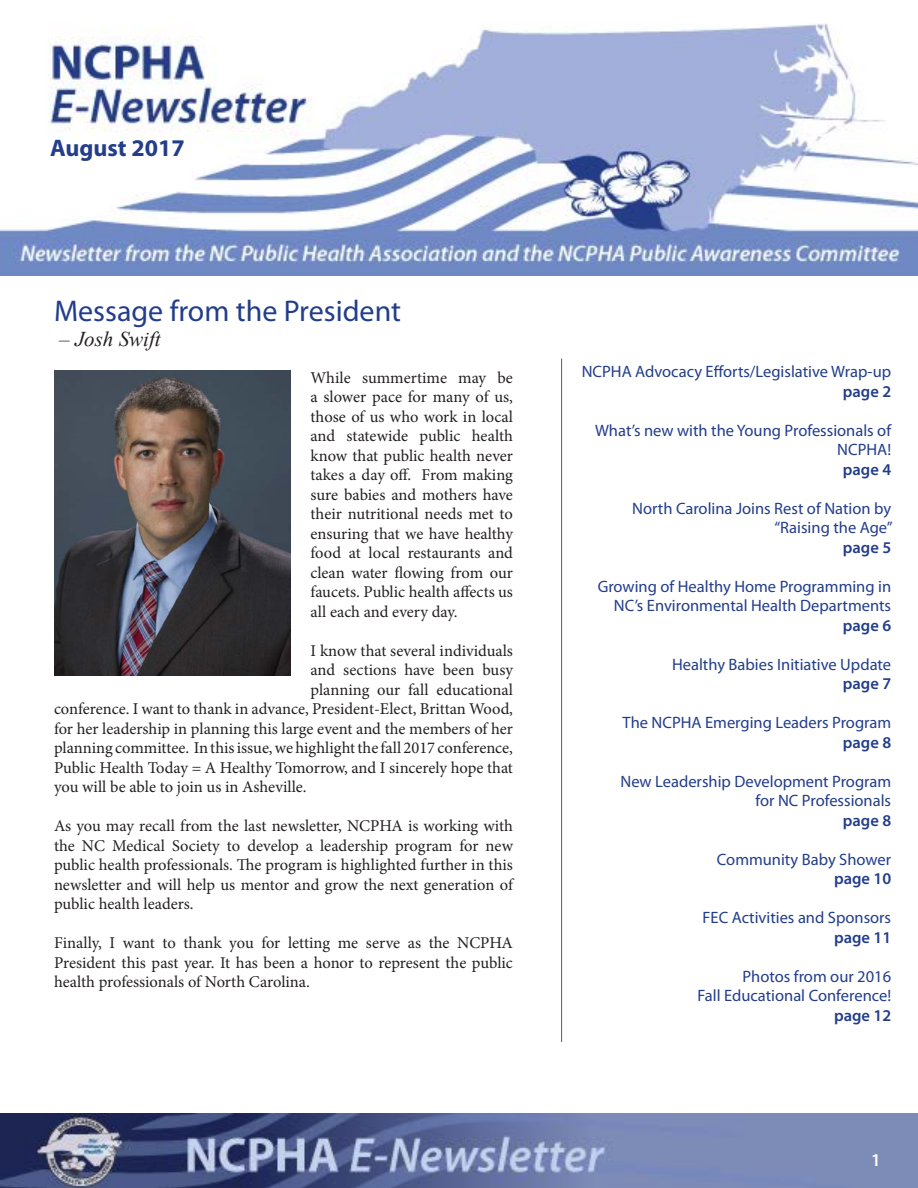
<style>
.page{position:relative;width:918px;height:1188px;background:#fff}
.page>*{position:absolute;margin:0;border:0;box-sizing:border-box;transform-origin:0 0}
.headings1{font:30px "Myriad Pro";color:#223d8a}
.t1{font:700 24px "Myriad Pro";color:#223d8a}
.subdeck{font:italic 21px "Times New Roman";color:#231f20}
.body{font:600 18px "Myriad Pro";color:#fff}
.body-2{font:16.5px/19.5px "Minion Pro";color:#231f20;text-align:justify}
.t2{font:16.5px/19.5px "Myriad Pro";color:#223d8a;text-align:right}
.t3{font:600 16.5px "Myriad Pro";color:#223d8a}
</style>
<div class="page">
<img style="left:0;top:1113px;width:918px;height:75px">
<img style="left:0;top:24px;width:918px;height:252px">
<img style="left:54px;top:371px;width:236px;height:305px">
<hr style="left:561px;top:359px;width:1px;height:683px;background:#4a5989">
<p class="t1" style="left:50px;top:132px;width:136px">August 2017</p>
<p class="headings1" style="left:54px;top:292px;width:349px">Message from the President</p>
<p class="subdeck" style="left:59px;top:325px;width:103px">– Josh Swift</p>
<p class="body-2" style="left:310px;top:368px;width:204px">While summertime may be a slower pace for many of us, those of us who work in local and statewide public health know that public health never takes a day off. From making sure babies and mothers have their nutritional needs met to ensuring that we have healthy food at local restaurants and clean water flowing from our faucets. Public health affects us all each and every day.</p>
<p class="body-2" style="left:310px;top:641px;width:204px">I know that several individuals</p>
<p class="body-2" style="left:310px;top:660px;width:204px">and sections have been busy</p>
<p class="body-2" style="left:310px;top:680px;width:204px">planning our fall educational</p>
<p class="body-2" style="left:54px;top:699px;width:461px">conference. I want to thank in advance, President-Elect, Brittan Wood,</p>
<p class="body-2" style="left:54px;top:719px;width:460px">for her leadership in planning this large event and the members of her</p>
<p class="body-2" style="left:54px;top:738px;width:460px">planning committee. In this issue, we highlight the fall 2017 conference,</p>
<p class="body-2" style="left:54px;top:758px;width:461px">Public Health Today = A Healthy Tomorrow, and I sincerely hope that</p>
<p class="body-2" style="left:54px;top:777px;width:254px">you will be able to join us in Asheville.</p>
<p class="body-2" style="left:54px;top:816px;width:461px">As you may recall from the last newsletter, NCPHA is working with the NC Medical Society to develop a leadership program for new public health professionals. The program is highlighted further in this newsletter and will help us mentor and grow the next generation of public health leaders.</p>
<p class="body-2" style="left:54px;top:933px;width:460px">Finally, I want to thank you for letting me serve as the NCPHA President this past year. It has been a honor to represent the public health professionals of North Carolina.</p>
<p class="t2" style="left:582px;top:362px;width:311px">NCPHA Advocacy Efforts/Legislative Wrap-up</p>
<p class="t3" style="left:843px;top:381px;width:50px">page 2</p>
<p class="t2" style="left:595px;top:420px;width:298px">What’s new with the Young Professionals of<br>NCPHA!</p>
<p class="t3" style="left:843px;top:459px;width:50px">page 4</p>
<p class="t2" style="left:632px;top:498px;width:262px">North Carolina Joins Rest of Nation by “Raising the Age”</p>
<p class="t3" style="left:843px;top:537px;width:50px">page 5</p>
<p class="t2" style="left:598px;top:576px;width:295px">Growing of Healthy Home Programming in<br>NC’s Environmental Health Departments</p>
<p class="t3" style="left:843px;top:615px;width:50px">page 6</p>
<p class="t2" style="left:672px;top:654px;width:221px">Healthy Babies Initiative Update</p>
<p class="t3" style="left:843px;top:673px;width:50px">page 7</p>
<p class="t2" style="left:623px;top:713px;width:270px">The NCPHA Emerging Leaders Program</p>
<p class="t3" style="left:843px;top:732px;width:50px">page 8</p>
<p class="t2" style="left:621px;top:771px;width:272px">New Leadership Development Program for NC Professionals</p>
<p class="t3" style="left:843px;top:810px;width:50px">page 8</p>
<p class="t2" style="left:717px;top:849px;width:176px">Community Baby Shower</p>
<p class="t3" style="left:834px;top:868px;width:59px">page 10</p>
<p class="t2" style="left:703px;top:908px;width:190px">FEC Activities and Sponsors</p>
<p class="t3" style="left:834px;top:927px;width:59px">page 11</p>
<p class="t2" style="left:698px;top:966px;width:195px">Photos from our 2016<br>Fall Educational Conference!</p>
<p class="t3" style="left:834px;top:1005px;width:59px">page 12</p>
<p class="body" style="left:871px;top:1148px;width:11px">1</p>
</div>
